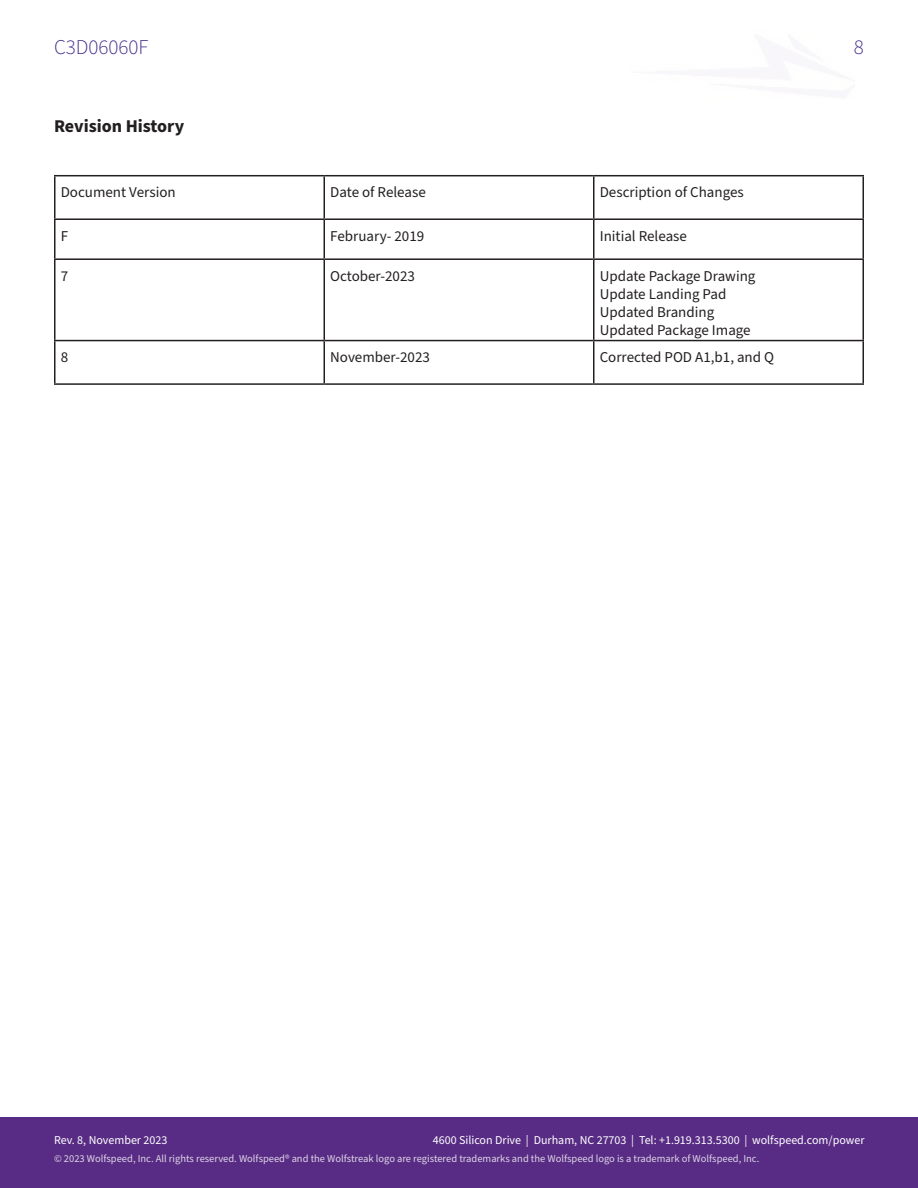
<style>
.page{position:relative;width:918px;height:1188px;background:#fff}
.page>*{position:absolute;margin:0;border:0;box-sizing:border-box;transform-origin:0 0}
.t1{font:300 21px "Source Sans Pro";color:#412a88}
.Section{font:700 18px "Source Sans Pro";color:#231f20}
.t2{font:15px "Source Sans Pro";color:#231f20}
.t3{font:12px "Source Sans Pro";color:#fff}
.t4{font:10.5px "Source Sans Pro";color:#fff}
</style>
<div class="page">
<div style="left:0;top:1118px;width:918px;height:70px;background:#582c84"></div>
<hr style="left:54px;top:175px;width:270px;height:1px;background:#231f20">
<hr style="left:54px;top:176px;width:2px;height:42px;background:#231f20">
<hr style="left:324px;top:175px;width:270px;height:1px;background:#231f20">
<hr style="left:324px;top:176px;width:1px;height:42px;background:#231f20">
<hr style="left:594px;top:175px;width:270px;height:1px;background:#231f20">
<hr style="left:593px;top:176px;width:1px;height:42px;background:#231f20">
<hr style="left:862px;top:176px;width:2px;height:42px;background:#231f20">
<hr style="left:54px;top:218px;width:270px;height:2px;background:#231f20">
<hr style="left:54px;top:220px;width:2px;height:38px;background:#231f20">
<hr style="left:324px;top:218px;width:270px;height:2px;background:#231f20">
<hr style="left:324px;top:220px;width:1px;height:38px;background:#231f20">
<hr style="left:594px;top:218px;width:270px;height:2px;background:#231f20">
<hr style="left:593px;top:220px;width:1px;height:38px;background:#231f20">
<hr style="left:862px;top:220px;width:2px;height:38px;background:#231f20">
<hr style="left:54px;top:258px;width:270px;height:2px;background:#231f20">
<hr style="left:54px;top:260px;width:2px;height:80px;background:#231f20">
<hr style="left:324px;top:258px;width:270px;height:2px;background:#231f20">
<hr style="left:324px;top:260px;width:1px;height:80px;background:#231f20">
<hr style="left:594px;top:258px;width:270px;height:2px;background:#231f20">
<hr style="left:593px;top:260px;width:1px;height:80px;background:#231f20">
<hr style="left:862px;top:260px;width:2px;height:80px;background:#231f20">
<hr style="left:54px;top:340px;width:270px;height:1px;background:#231f20">
<hr style="left:54px;top:341px;width:2px;height:42px;background:#231f20">
<hr style="left:324px;top:340px;width:270px;height:1px;background:#231f20">
<hr style="left:324px;top:341px;width:1px;height:42px;background:#231f20">
<hr style="left:594px;top:340px;width:270px;height:1px;background:#231f20">
<hr style="left:593px;top:341px;width:1px;height:42px;background:#231f20">
<hr style="left:862px;top:341px;width:2px;height:42px;background:#231f20">
<hr style="left:54px;top:383px;width:270px;height:2px;background:#231f20">
<hr style="left:324px;top:383px;width:270px;height:2px;background:#231f20">
<hr style="left:594px;top:383px;width:270px;height:2px;background:#231f20">
<p class="t1" style="left:54px;top:33px;width:96px">C3D06060F</p>
<p class="Section" style="left:54px;top:114px;width:132px">Revision History</p>
<p class="t2" style="left:61px;top:182px;width:116px">Document Version</p>
<p class="t2" style="left:330px;top:182px;width:97px">Date of Release</p>
<p class="t2" style="left:600px;top:182px;width:146px">Description of Changes</p>
<p class="t2" style="left:61px;top:226px;width:9px">F</p>
<p class="t2" style="left:330px;top:226px;width:96px">February- 2019</p>
<p class="t2" style="left:600px;top:226px;width:89px">Initial Release</p>
<p class="t2" style="left:61px;top:266px;width:9px">7</p>
<p class="t2" style="left:330px;top:266px;width:86px">October-2023</p>
<p class="t2" style="left:600px;top:266px;width:157px">Update Package Drawing</p>
<p class="t2" style="left:600px;top:284px;width:128px">Update Landing Pad</p>
<p class="t2" style="left:600px;top:302px;width:116px">Updated Branding</p>
<p class="t2" style="left:600px;top:320px;width:152px">Updated Package Image</p>
<p class="t2" style="left:61px;top:347px;width:9px">8</p>
<p class="t2" style="left:330px;top:347px;width:101px">November-2023</p>
<p class="t2" style="left:600px;top:347px;width:176px">Corrected POD A1,b1, and Q</p>
<h1 class="t1" style="left:854px;top:33px;width:12px">8</h1>
<p class="t3" style="left:433px;top:1132px;width:433px">4600 Silicon Drive | Durham, NC 27703 | Tel: +1.919.313.5300 | wolfspeed.com/power</p>
<p class="t4" style="left:54px;top:1152px;width:707px">© 2023 Wolfspeed, Inc. All rights reserved. Wolfspeed® and the Wolfstreak logo are registered trademarks and the Wolfspeed logo is a trademark of Wolfspeed, Inc.</p>
<p class="t3" style="left:54px;top:1132px;width:115px">Rev. 8, November 2023</p>
</div>
